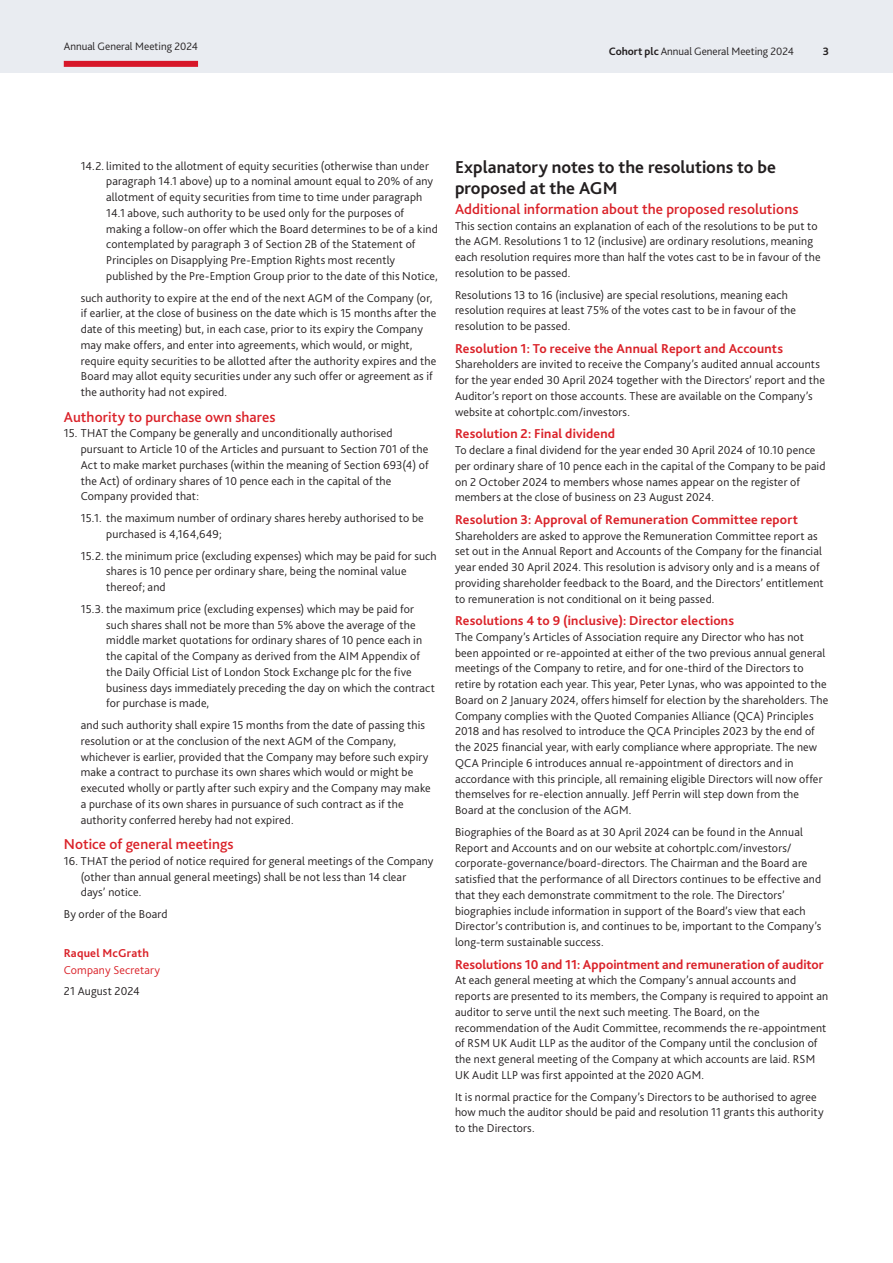
<style>
.page{position:relative;width:893px;height:1263px;background:#fff}
.page>*{position:absolute;margin:0;border:0;box-sizing:border-box;transform-origin:0 0}
.Subhead_0{font:700 18px/21px "Bliss";color:#231f20}
.Subhead_2{font:500 15px "Bliss";letter-spacing:.005em;color:#da2128}
.Subhead_3{font:700 13.5px "Bliss";letter-spacing:.01em;color:#da2128}
.Body_Text{font:300 12px/15.8px "Bliss";letter-spacing:.01em;color:#231f20}
.Signoff_2{font:300 12px "Bliss";letter-spacing:.015em;color:#da2128}
.Signoff_1{font:700 12px "Bliss";letter-spacing:.015em;color:#da2128}
.t1{font:300 11.25px "Bliss";color:#231f20}
.t2{font:700 11.25px "Bliss";color:#231f20}
.s1{font-weight:700}
</style>
<div class="page">
<div style="left:0;top:0;width:893px;height:72px;background:#e9ecf1"></div>
<div style="left:64px;top:61px;width:134px;height:6px;background:#d71729"></div>
<p class="t1" style="left:64px;top:39px;width:136px">Annual General Meeting 2024</p>
<p class="t1" style="left:609px;top:45px;width:187px"><span class="s1">Cohort plc</span> Annual General Meeting 2024</p>
<p class="t2" style="left:823px;top:45px;width:8px">3</p>
<p class="Body_Text" style="left:106px;top:158px;width:333px;text-indent:-26px">14.2. limited to the allotment of equity securities (otherwise than under paragraph 14.1 above) up to a nominal amount equal to 20% of any allotment of equity securities from time to time under paragraph 14.1 above, such authority to be used only for the purposes of making a follow-on offer which the Board determines to be of a kind contemplated by paragraph 3 of Section 2B of the Statement of Principles on Disapplying Pre-Emption Rights most recently published by the Pre-Emption Group prior to the date of this Notice,</p>
<p class="Body_Text" style="left:81px;top:290px;width:357px">such authority to expire at the end of the next AGM of the Company (or, if earlier, at the close of business on the date which is 15 months after the date of this meeting) but, in each case, prior to its expiry the Company may make offers, and enter into agreements, which would, or might, require equity securities to be allotted after the authority expires and the Board may allot equity securities under any such offer or agreement as if the authority had not expired.</p>
<p class="Subhead_2" style="left:64px;top:407px;width:213px">Authority to purchase own shares</p>
<p class="Body_Text" style="left:81px;top:425px;width:349px;text-indent:-17px">15. THAT the Company be generally and unconditionally authorised pursuant to Article 10 of the Articles and pursuant to Section 701 of the Act to make market purchases (within the meaning of Section 693(4) of the Act) of ordinary shares of 10 pence each in the capital of the Company provided that:</p>
<p class="Body_Text" style="left:106px;top:510px;width:319px;text-indent:-26px">15.1. the maximum number of ordinary shares hereby authorised to be purchased is 4,164,649;</p>
<p class="Body_Text" style="left:106px;top:548px;width:332px;text-indent:-26px">15.2. the minimum price (excluding expenses) which may be paid for such shares is 10 pence per ordinary share, being the nominal value thereof; and</p>
<p class="Body_Text" style="left:106px;top:601px;width:330px;text-indent:-26px">15.3. the maximum price (excluding expenses) which may be paid for such shares shall not be more than 5% above the average of the middle market quotations for ordinary shares of 10 pence each in the capital of the Company as derived from the AIM Appendix of the Daily Official List of London Stock Exchange plc for the five business days immediately preceding the day on which the contract for purchase is made,</p>
<p class="Body_Text" style="left:81px;top:717px;width:351px">and such authority shall expire 15 months from the date of passing this resolution or at the conclusion of the next AGM of the Company, whichever is earlier, provided that the Company may before such expiry make a contract to purchase its own shares which would or might be executed wholly or partly after such expiry and the Company may make a purchase of its own shares in pursuance of such contract as if the authority conferred hereby had not expired.</p>
<p class="Subhead_2" style="left:64px;top:835px;width:171px">Notice of general meetings</p>
<p class="Body_Text" style="left:81px;top:853px;width:354px;text-indent:-17px">16. THAT the period of notice required for general meetings of the Company (other than annual general meetings) shall be not less than 14 clear days’ notice.</p>
<p class="Body_Text" style="left:64px;top:906px;width:105px">By order of the Board</p>
<p class="Signoff_1" style="left:64px;top:946px;width:87px">Raquel McGrath</p>
<p class="Signoff_2" style="left:64px;top:962px;width:98px">Company Secretary</p>
<p class="Body_Text" style="left:64px;top:983px;width:77px">21 August 2024</p>
<p class="Subhead_0" style="left:455px;top:157px;width:322px">Explanatory notes to the resolutions to be proposed at the AGM</p>
<p class="Subhead_2" style="left:455px;top:200px;width:345px">Additional information about the proposed resolutions</p>
<p class="Body_Text" style="left:455px;top:218px;width:367px">This section contains an explanation of each of the resolutions to be put to the AGM. Resolutions 1 to 12 (inclusive) are ordinary resolutions, meaning each resolution requires more than half the votes cast to be in favour of the resolution to be passed.</p>
<p class="Body_Text" style="left:455px;top:287px;width:343px">Resolutions 13 to 16 (inclusive) are special resolutions, meaning each resolution requires at least 75% of the votes cast to be in favour of the resolution to be passed.</p>
<p class="Subhead_3" style="left:455px;top:340px;width:330px">Resolution 1: To receive the Annual Report and Accounts</p>
<p class="Body_Text" style="left:455px;top:357px;width:372px">Shareholders are invited to receive the Company’s audited annual accounts for the year ended 30 April 2024 together with the Directors’ report and the Auditor’s report on those accounts. These are available on the Company’s website at cohortplc.com/investors.</p>
<p class="Subhead_3" style="left:455px;top:425px;width:162px">Resolution 2: Final dividend</p>
<p class="Body_Text" style="left:455px;top:442px;width:372px">To declare a final dividend for the year ended 30 April 2024 of 10.10 pence per ordinary share of 10 pence each in the capital of the Company to be paid on 2 October 2024 to members whose names appear on the register of members at the close of business on 23 August 2024.</p>
<p class="Subhead_3" style="left:455px;top:511px;width:345px">Resolution 3: Approval of Remuneration Committee report</p>
<p class="Body_Text" style="left:455px;top:528px;width:370px">Shareholders are asked to approve the Remuneration Committee report as set out in the Annual Report and Accounts of the Company for the financial year ended 30 April 2024. This resolution is advisory only and is a means of providing shareholder feedback to the Board, and the Directors’ entitlement to remuneration is not conditional on it being passed.</p>
<p class="Subhead_3" style="left:455px;top:612px;width:281px">Resolutions 4 to 9 (inclusive): Director elections</p>
<p class="Body_Text" style="left:455px;top:629px;width:375px">The Company’s Articles of Association require any Director who has not been appointed or re-appointed at either of the two previous annual general meetings of the Company to retire, and for one-third of the Directors to retire by rotation each year. This year, Peter Lynas, who was appointed to the Board on 2 January 2024, offers himself for election by the shareholders. The Company complies with the Quoted Companies Alliance (QCA) Principles 2018 and has resolved to introduce the QCA Principles 2023 by the end of the 2025 financial year, with early compliance where appropriate. The new QCA Principle 6 introduces annual re-appointment of directors and in accordance with this principle, all remaining eligible Directors will now offer themselves for re-election annually. Jeff Perrin will step down from the Board at the conclusion of the AGM.</p>
<p class="Body_Text" style="left:455px;top:824px;width:368px">Biographies of the Board as at 30 April 2024 can be found in the Annual Report and Accounts and on our website at cohortplc.com/investors/ corporate-governance/board-directors. The Chairman and the Board are satisfied that the performance of all Directors continues to be effective and that they each demonstrate commitment to the role. The Directors’ biographies include information in support of the Board’s view that each Director’s contribution is, and continues to be, important to the Company’s long-term sustainable success.</p>
<p class="Subhead_3" style="left:455px;top:956px;width:370px">Resolutions 10 and 11: Appointment and remuneration of auditor</p>
<p class="Body_Text" style="left:455px;top:972px;width:375px">At each general meeting at which the Company’s annual accounts and reports are presented to its members, the Company is required to appoint an auditor to serve until the next such meeting. The Board, on the recommendation of the Audit Committee, recommends the re-appointment of RSM UK Audit LLP as the auditor of the Company until the conclusion of the next general meeting of the Company at which accounts are laid. RSM UK Audit LLP was first appointed at the 2020 AGM.</p>
<p class="Body_Text" style="left:455px;top:1089px;width:370px">It is normal practice for the Company’s Directors to be authorised to agree how much the auditor should be paid and resolution 11 grants this authority to the Directors.</p>
</div>
